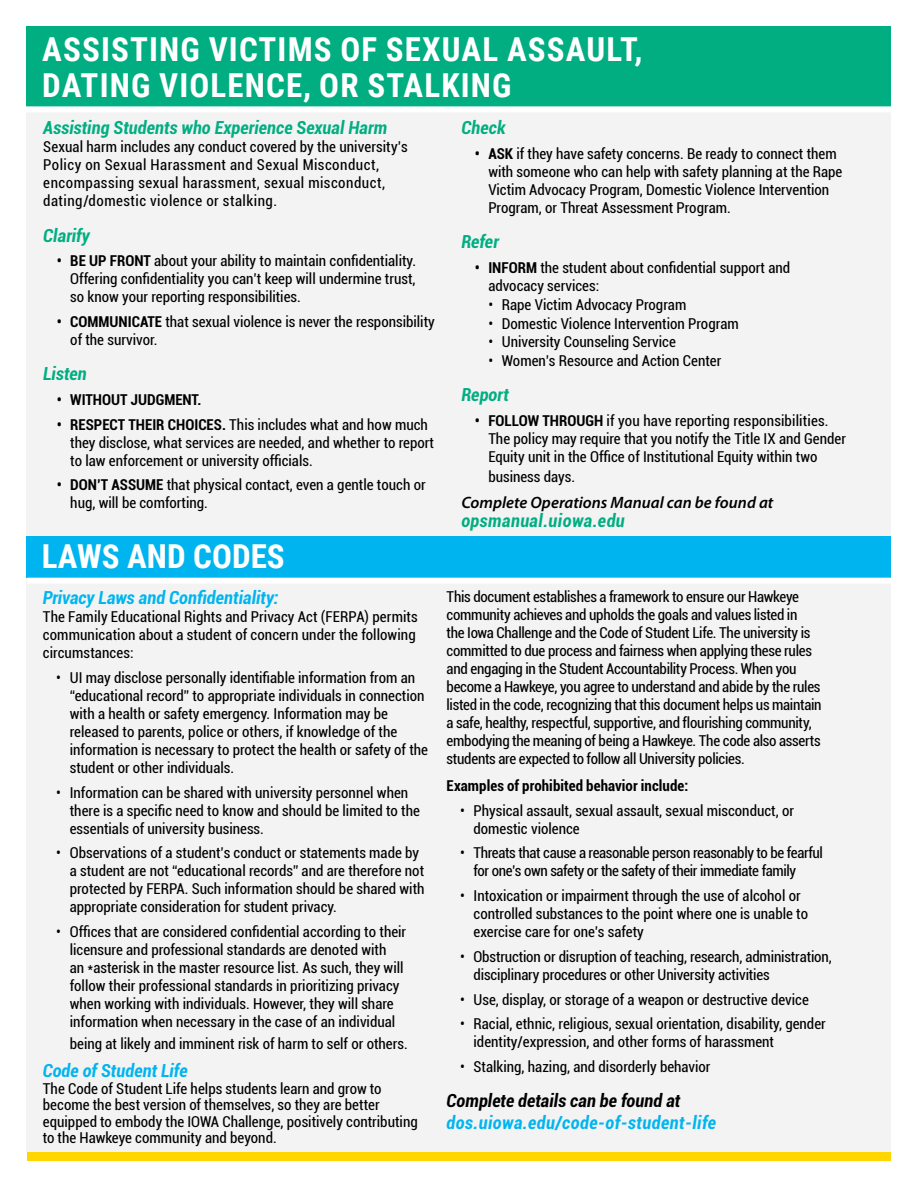
<style>
.page{position:relative;width:918px;height:1188px;background:#fff}
.page>*{position:absolute;margin:0;border:0;box-sizing:border-box;transform-origin:0 0}
.t1{font:700 33px "Roboto Condensed";letter-spacing:.035em;color:#fff}
.t2{font:700 33px "Roboto Condensed";color:#fff}
.Sub_Sub_Head{font:italic 700 condensed 18px/21.6px "Roboto";letter-spacing:.005em;color:#00b5ef}
.Sub_Sub_Head-2{font:italic 700 condensed 18px "Roboto";letter-spacing:.005em;color:#00ae81}
.Sub_Sub_Head-3{font:italic 700 condensed 18px "Roboto";letter-spacing:.025em;color:#00ae81}
.t3{font:italic 600 16.5px "Myriad Pro";color:#000}
.t4{font:condensed 15px/18px "Roboto";color:#000}
.t5{font:condensed 15px/18px "Roboto";letter-spacing:-.02em;color:#000}
.t6{font:condensed 15px/18px "Roboto";letter-spacing:.03em;color:#000}
.t7{font:condensed 15px/18px "Roboto";letter-spacing:-.025em;color:#000}
.t8{font:700 condensed 15px "Roboto";letter-spacing:.005em;color:#000}
.s1{font-weight:700}
.s2{color:#000}
</style>
<div class="page">
<div style="left:27px;top:539px;width:864px;height:613px;background:#f3f3f4"></div>
<div style="left:26px;top:26px;width:865px;height:510px;background:#f3f3f4"></div>
<div style="left:27px;top:536px;width:864px;height:42px;background:#00b5ef"></div>
<div style="left:27px;top:26px;width:864px;height:83px;background:#00ae81"></div>
<div style="left:0;top:106px;width:918px;height:6px;background:#fff"></div>
<div style="left:27px;top:578px;width:891px;height:6px;background:#fff"></div>
<div style="left:27px;top:1152px;width:864px;height:9px;background:#ffd600"></div>
<p class="t1" style="left:42px;top:26px;width:602px">ASSISTING VICTIMS OF SEXUAL ASSAULT,</p>
<p class="t1" style="left:42px;top:62px;width:471px">DATING VIOLENCE, OR STALKING</p>
<p class="Sub_Sub_Head-2" style="left:43px;top:115px;width:345px">Assisting Students who Experience Sexual Harm</p>
<p class="t6" style="left:43px;top:138px;width:366px">Sexual harm includes any conduct covered by the university’s<br>Policy on Sexual Harassment and Sexual Misconduct, encompassing sexual harassment, sexual misconduct,</p>
<p class="t6" style="left:43px;top:192px;width:235px">dating/domestic violence or stalking.</p>
<p class="Sub_Sub_Head-2" style="left:43px;top:223px;width:48px">Clarify</p>
<p class="t4" style="left:70px;top:251px;width:347px;text-align:justify;text-indent:-14px"><span class="s1">• BE UP FRONT</span> about your ability to maintain confidentiality.<br>Offering confidentiality you can’t keep will undermine trust, so know your reporting responsibilities.</p>
<p class="t4" style="left:70px;top:312px;width:366px;text-indent:-14px"><span class="s1">• COMMUNICATE</span> that sexual violence is never the responsibility of the survivor.</p>
<p class="Sub_Sub_Head-2" style="left:43px;top:361px;width:45px">Listen</p>
<p class="t8" style="left:57px;top:389px;width:146px">• WITHOUT JUDGMENT.</p>
<p class="t4" style="left:70px;top:415px;width:365px;text-indent:-14px"><span class="s1">• RESPECT THEIR CHOICES.</span> This includes what and how much they disclose, what services are needed, and whether to report to law enforcement or university officials.</p>
<p class="t4" style="left:70px;top:476px;width:357px;text-indent:-14px"><span class="s1">• DON’T ASSUME</span> that physical contact, even a gentle touch or hug, will be comforting.</p>
<p class="t2" style="left:42px;top:533px;width:244px">LAWS AND CODES</p>
<p class="Sub_Sub_Head" style="left:43px;top:586px;width:237px">Privacy Laws and Confidentiality:</p>
<p class="t4" style="left:43px;top:607px;width:376px">The Family Educational Rights and Privacy Act (FERPA) permits communication about a student of concern under the following circumstances:</p>
<p class="t4" style="left:70px;top:668px;width:360px;text-indent:-14px">• UI may disclose personally identifiable information from an “educational record” to appropriate individuals in connection with a health or safety emergency. Information may be released to parents, police or others, if knowledge of the information is necessary to protect the health or safety of the student or other individuals.</p>
<p class="t4" style="left:70px;top:783px;width:352px;text-indent:-14px">• Information can be shared with university personnel when there is a specific need to know and should be limited to the essentials of university business.</p>
<p class="t4" style="left:70px;top:844px;width:356px;text-indent:-14px">• Observations of a student’s conduct or statements made by a student are not “educational records” and are therefore not protected by FERPA. Such information should be shared with appropriate consideration for student privacy.</p>
<p class="t4" style="left:70px;top:922px;width:338px;text-indent:-14px">• Offices that are considered confidential according to their licensure and professional standards are denoted with<br>an *asterisk in the master resource list. As such, they will follow their professional standards in prioritizing privacy when working with individuals. However, they will share information when necessary in the case of an individual</p>
<p class="t4" style="left:70px;top:1034px;width:339px">being at likely and imminent risk of harm to self or others.</p>
<p class="Sub_Sub_Head" style="left:43px;top:1059px;width:146px">Code of Student Life</p>
<p class="t4" style="left:43px;top:1080px;width:377px;line-height:16.5px">The Code of Student Life helps students learn and grow to become the best version of themselves, so they are better equipped to embody the IOWA Challenge, positively contributing to the Hawkeye community and beyond.</p>
<p class="Sub_Sub_Head-2" style="left:461px;top:115px;width:46px">Check</p>
<p class="t4" style="left:488px;top:144px;width:356px;text-indent:-14px"><span class="s1">• ASK</span> if they have safety concerns. Be ready to connect them with someone who can help with safety planning at the Rape Victim Advocacy Program, Domestic Violence Intervention Program, or Threat Assessment Program.</p>
<p class="Sub_Sub_Head-2" style="left:461px;top:229px;width:39px">Refer</p>
<p class="t4" style="left:488px;top:258px;width:303px;text-indent:-14px"><span class="s1">• INFORM</span> the student about confidential support and advocacy services:</p>
<p class="t4" style="left:488px;top:295px;width:200px">• Rape Victim Advocacy Program</p>
<p class="t4" style="left:488px;top:314px;width:252px">• Domestic Violence Intervention Program</p>
<p class="t4" style="left:488px;top:332px;width:189px">• University Counseling Service</p>
<p class="t4" style="left:488px;top:351px;width:235px">• Women’s Resource and Action Center</p>
<p class="Sub_Sub_Head-2" style="left:461px;top:382px;width:49px">Report</p>
<p class="t4" style="left:488px;top:411px;width:359px;text-indent:-14px"><span class="s1">• FOLLOW THROUGH</span> if you have reporting responsibilities.<br>The policy may require that you notify the Title IX and Gender<br>Equity unit in the Office of Institutional Equity within two</p>
<p class="t4" style="left:488px;top:467px;width:88px">business days.</p>
<p class="t3" style="left:461px;top:492px;width:314px">Complete Operations Manual can be found at</p>
<p class="Sub_Sub_Head-3" style="left:461px;top:508px;width:165px">opsmanual.uiowa.edu</p>
<p class="t5" style="left:447px;top:587px;width:377px">This document establishes a framework to ensure our Hawkeye community achieves and upholds the goals and values listed in<br>the Iowa Challenge and the Code of Student Life. The university is committed to due process and fairness when applying these rules and engaging in the Student Accountability Process. When you become a Hawkeye, you agree to understand and abide by the rules listed in the code, recognizing that this document helps us maintain a safe, healthy, respectful, supportive, and flourishing community, embodying the meaning of being a Hawkeye. The code also asserts students are expected to follow all University policies.</p>
<p class="t8" style="left:447px;top:775px;width:243px">Examples of prohibited behavior include:</p>
<p class="t4" style="left:474px;top:801px;width:322px;text-indent:-14px">• Physical assault, sexual assault, sexual misconduct, or domestic violence</p>
<p class="t7" style="left:474px;top:844px;width:351px;text-indent:-14px">• Threats that cause a reasonable person reasonably to be fearful for one’s own safety or the safety of their immediate family</p>
<p class="t4" style="left:474px;top:886px;width:336px;text-indent:-14px">• Intoxication or impairment through the use of alcohol or controlled substances to the point where one is unable to exercise care for one’s safety</p>
<p class="t4" style="left:474px;top:947px;width:360px;text-indent:-14px">• Obstruction or disruption of teaching, research, administration, disciplinary procedures or other University activities</p>
<p class="t4" style="left:460px;top:990px;width:350px">• Use, display, or storage of a weapon or destructive device</p>
<p class="t4" style="left:474px;top:1015px;width:354px;text-indent:-14px">• Racial, ethnic, religious, sexual orientation, disability, gender identity/expression, and other forms of harassment</p>
<p class="t4" style="left:460px;top:1057px;width:252px">• Stalking, hazing, and disorderly behavior</p>
<p class="Sub_Sub_Head" style="left:447px;top:1089px;width:271px"><span class="s2">Complete details can be found at </span>dos.uiowa.edu/code-of-student-life</p>
</div>
